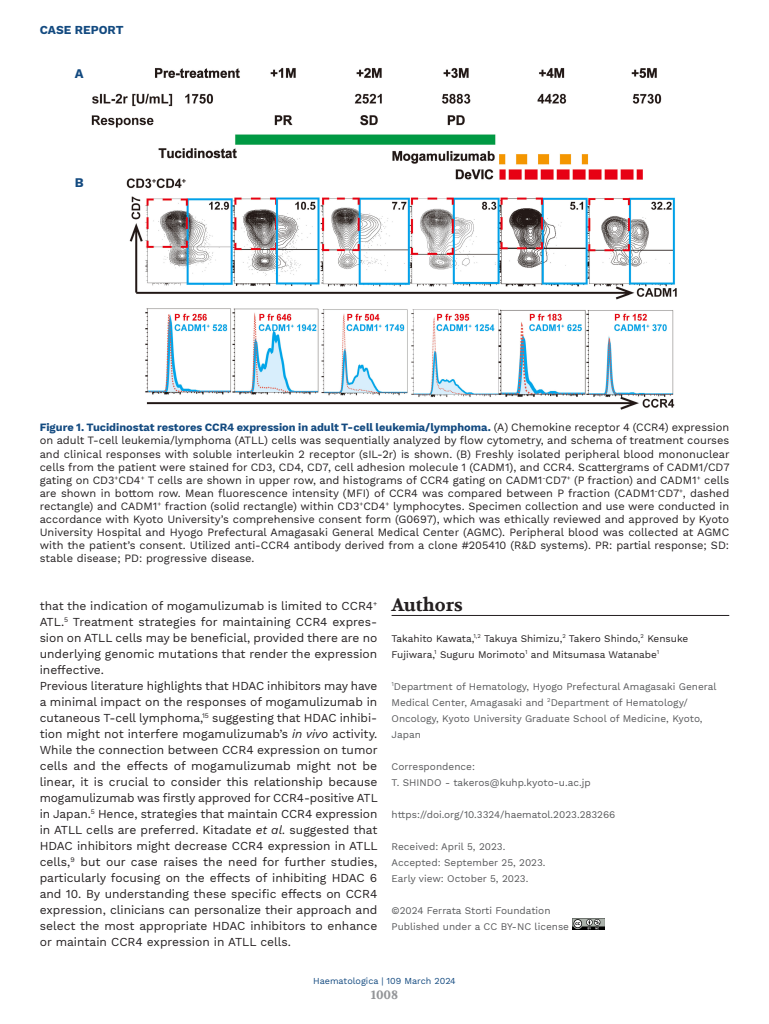
<style>
.page{position:relative;width:769px;height:1024px;background:#fff}
.page>*{position:absolute;margin:0;border:0;box-sizing:border-box;transform-origin:0 0}
.TITOLO_con_filetto_sotto_e_spazio_prima{font:700 18px "Volkhov";color:#231f20}
.LETTERE_Figure{font:700 13px "Work Sans";color:#134a80}
.TESTO{font:12px/16px "Work Sans";color:#231f20;text-align:justify}
.t1{font:700 12px "Work Sans";color:#134a80}
.t2{font:700 12px "Volkhov";color:#939598}
.DIDA_Figura{font:11px/13px "Work Sans";color:#231f20;text-align:justify}
.AFFILIAZIONI{font:10px/16px "Work Sans";color:#57585a}
.AUTORI{font:10px/16px "Work Sans";color:#231f20}
.SCHEDA_Sito_Letter{font:10px "Work Sans";color:#57585a}
.t3{font:9px "Work Sans";color:#134a80}
.s1{font-weight:700;color:#134a80}
.s2{font-style:italic}
</style>
<div class="page">
<hr style="left:391px;top:615px;width:338px;height:1px;background:#231f20">
<img style="left:572px;top:918px;width:32px;height:11px">
<img style="left:91px;top:67px;width:586px;height:343px">
<p class="t1" style="left:40px;top:23px;width:85px">CASE REPORT</p>
<p class="LETTERE_Figure" style="left:75px;top:66px;width:10px">A</p>
<p class="LETTERE_Figure" style="left:75px;top:175px;width:10px">B</p>
<p class="DIDA_Figura" style="left:40px;top:421px;width:691px"><span class="s1">Figure 1. Tucidinostat restores CCR4 expression in adult T-cell leukemia/lymphoma.</span> (A) Chemokine receptor 4 (CCR4) expression on adult T-cell leukemia/lymphoma (ATLL) cells was sequentially analyzed by flow cytometry, and schema of treatment courses and clinical responses with soluble interleukin 2 receptor (sIL-2r) is shown. (B) Freshly isolated peripheral blood mononuclear cells from the patient were stained for CD3, CD4, CD7, cell adhesion molecule 1 (CADM1), and CCR4. Scattergrams of CADM1/CD7 gating on CD3<sup>+</sup>CD4<sup>+</sup> T cells are shown in upper row, and histograms of CCR4 gating on CADM1<sup>-</sup>CD7<sup>+</sup> (P fraction) and CADM1<sup>+</sup> cells are shown in bottom row. Mean fluorescence intensity (MFI) of CCR4 was compared between P fraction (CADM1<sup>-</sup>CD7<sup>+</sup>, dashed rectangle) and CADM1<sup>+</sup> fraction (solid rectangle) within CD3<sup>+</sup>CD4<sup>+</sup> lymphocytes. Specimen collection and use were conducted in accordance with Kyoto University’s comprehensive consent form (G0697), which was ethically reviewed and approved by Kyoto University Hospital and Hyogo Prefectural Amagasaki General Medical Center (AGMC). Peripheral blood was collected at AGMC with the patient’s consent. Utilized anti-CCR4 antibody derived from a clone #205410 (R&amp;D systems). PR: partial response; SD: stable disease; PD: progressive disease.</p>
<p class="TESTO" style="left:40px;top:598px;width:339px">that the indication of mogamulizumab is limited to CCR4<sup>+ </sup>ATL.<sup>5</sup> Treatment strategies for maintaining CCR4 expres&shy;sion on ATLL cells may be beneficial, provided there are no underlying genomic mutations that render the expression ineffective.</p>
<p class="TESTO" style="left:40px;top:678px;width:339px">Previous literature highlights that HDAC inhibitors may have a minimal impact on the responses of mogamulizumab in cutaneous T-cell lymphoma,<sup>15</sup> suggesting that HDAC inhibi&shy;tion might not interfere mogamulizumab’s <span class="s2">in vivo</span> activity.<br>While the connection between CCR4 expression on tumor cells and the effects of mogamulizumab might not be linear, it is crucial to consider this relationship because mogamulizumab was firstly approved for CCR4-positive ATL in Japan.<sup>5</sup> Hence, strategies that maintain CCR4 expression in ATLL cells are preferred. Kitadate <span class="s2">et al.</span> suggested that HDAC inhibitors might decrease CCR4 expression in ATLL cells,<sup>9</sup> but our case raises the need for further studies, particularly focusing on the effects of inhibiting HDAC 6 and 10. By understanding these specific effects on CCR4 expression, clinicians can personalize their approach and select the most appropriate HDAC inhibitors to enhance or maintain CCR4 expression in ATLL cells.</p>
<p class="TITOLO_con_filetto_sotto_e_spazio_prima" style="left:391px;top:594px;width:73px">Authors</p>
<p class="AUTORI" style="left:391px;top:630px;width:298px">Takahito Kawata,<sup>1,2</sup> Takuya Shimizu,<sup>2</sup> Takero Shindo,<sup>2</sup> Kensuke<br>Fujiwara,<sup>1</sup> Suguru Morimoto<sup>1</sup> and Mitsumasa Watanabe<sup>1</sup></p>
<p class="AFFILIAZIONI" style="left:391px;top:678px;width:326px"><sup>1</sup>Department of Hematology, Hyogo Prefectural Amagasaki General Medical Center, Amagasaki and <sup>2</sup>Department of Hematology/ Oncology, Kyoto University Graduate School of Medicine, Kyoto, Japan</p>
<p class="AFFILIAZIONI" style="left:391px;top:758px;width:85px">Correspondence:</p>
<p class="AFFILIAZIONI" style="left:391px;top:774px;width:200px">T. SHINDO - takeros@kuhp.kyoto-u.ac.jp</p>
<p class="SCHEDA_Sito_Letter" style="left:391px;top:808px;width:225px">https://doi.org/10.3324/haematol.2023.283266</p>
<p class="AFFILIAZIONI" style="left:391px;top:838px;width:115px">Received: April 5, 2023.</p>
<p class="AFFILIAZIONI" style="left:391px;top:854px;width:155px">Accepted: September 25, 2023.</p>
<p class="AFFILIAZIONI" style="left:391px;top:870px;width:138px">Early view: October 5, 2023.</p>
<p class="AFFILIAZIONI" style="left:391px;top:902px;width:160px">©2024 Ferrata Storti Foundation</p>
<p class="AFFILIAZIONI" style="left:391px;top:918px;width:179px">Published under a CC BY-NC license</p>
<p class="t3" style="left:313px;top:975px;width:144px">Haematologica | 109 March 2024</p>
<p class="t2" style="left:370px;top:987px;width:29px">1008</p>
</div>
